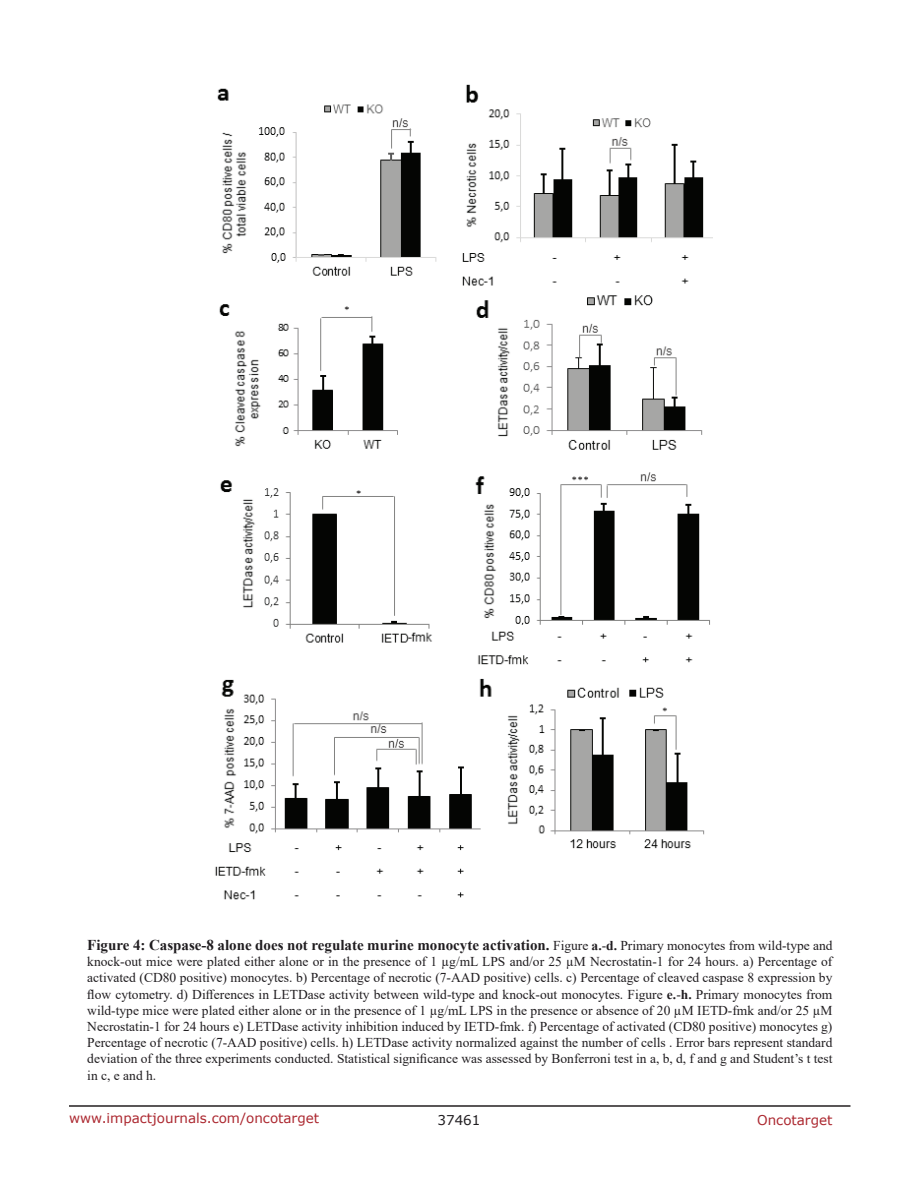
<style>
.page{position:relative;width:918px;height:1188px;background:#fff}
.page>*{position:absolute;margin:0;border:0;box-sizing:border-box;transform-origin:0 0}
.t1{font:700 15px "Times New Roman";color:#201d20}
.t2{font:13.5px/16.2px "Times New Roman";color:#201d20;text-align:justify}
.t3{font:13.5px "Verdana";color:#ac2830}
.t4{font:13.5px "Verdana";color:#201d20}
.s1{font-weight:400;font-size:13.5px}
.s2{font-size:13.5px}
.s3{font-weight:700}
</style>
<div class="page">
<hr style="left:69px;top:1105px;width:781px;height:2px;background:#231f20">
<img style="left:215px;top:84px;width:497px;height:816px">
<p class="t1" style="left:87px;top:934px;width:747px">Figure 4: Caspase-8 alone does not regulate murine monocyte activation. <span class="s1">Figure</span> <span class="s2">a.</span><span class="s1">-</span><span class="s2">d.</span> <span class="s1">Primary monocytes from wild-type and</span></p>
<p class="t2" style="left:87px;top:953px;width:747px">knock-out mice were plated either alone or in the presence of 1 µg/mL LPS and/or 25 µM Necrostatin-1 for 24 hours. a) Percentage of activated (CD80 positive) monocytes. b) Percentage of necrotic (7-AAD positive) cells. c) Percentage of cleaved caspase 8 expression by flow cytometry. d) Differences in LETDase activity between wild-type and knock-out monocytes. Figure <span class="s3">e.</span>-<span class="s3">h.</span> Primary monocytes from wild-type mice were plated either alone or in the presence of 1 µg/mL LPS in the presence or absence of 20 µM IETD-fmk and/or 25 µM Necrostatin-1 for 24 hours e) LETDase activity inhibition induced by IETD-fmk. f) Percentage of activated (CD80 positive) monocytes g)<br>Percentage of necrotic (7-AAD positive) cells. h) LETDase activity normalized against the number of cells . Error bars represent standard deviation of the three experiments conducted. Statistical significance was assessed by Bonferroni test in a, b, d, f and g and Student’s t test in c, e and h.</p>
<p class="t3" style="left:69px;top:1109px;width:252px">www.impactjournals.com/oncotarget</p>
<p class="t4" style="left:438px;top:1111px;width:44px">37461</p>
<p class="t3" style="left:757px;top:1111px;width:77px">Oncotarget</p>
</div>
